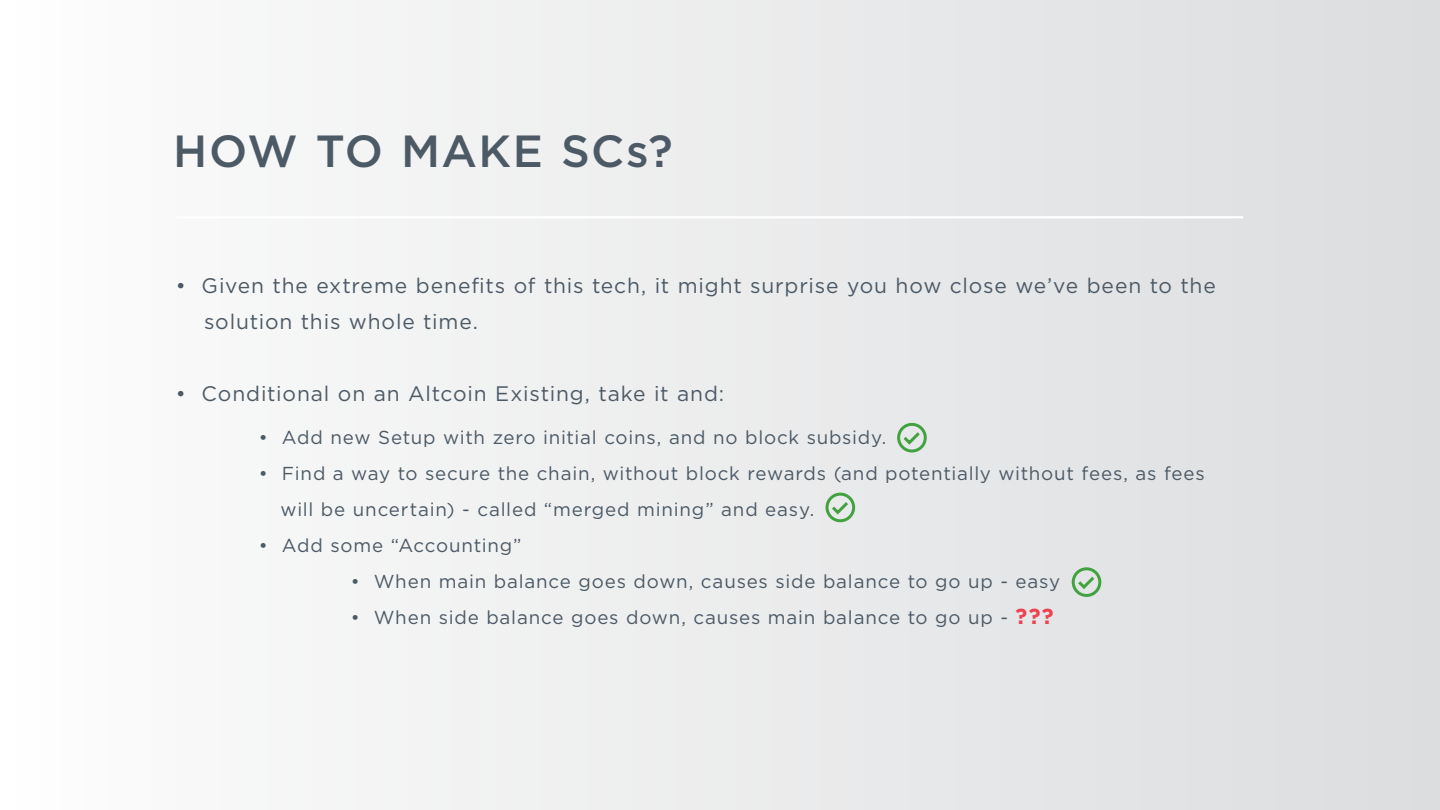
<style>
.page{position:relative;width:1440px;height:810px;background:#fff}
.page>*{position:absolute;margin:0;border:0;box-sizing:border-box;transform-origin:0 0}
.t1{font:500 45px "Gotham";letter-spacing:.03em;color:#4c5a66}
.t2{font:21px/36px "Gotham";letter-spacing:.04em;color:#4c5a66}
.t3{font:18.75px/36px "Gotham";letter-spacing:.04em;color:#4c5a66}
.s1{font-weight:700;font-size:21.75px;color:#ef4252}
</style>
<div class="page">
<div style="left:0;top:1px;width:1440px;height:809px;background:linear-gradient(to right,#fdfdfd,#dbddde)"></div>
<hr style="left:177px;top:216px;width:1066px;height:2px;background:#fff">
<div style="left:1072px;top:567px;width:29px;height:30px;border:3px solid #42a240;border-radius:50%"></div>
<svg style="left:1075px;top:574px;width:23px;height:17px"></svg>
<div style="left:826px;top:493px;width:29px;height:29px;border:3px solid #42a240;border-radius:50%"></div>
<svg style="left:829px;top:499px;width:22px;height:18px"></svg>
<div style="left:897px;top:423px;width:30px;height:30px;border:3px solid #42a240;border-radius:50%"></div>
<svg style="left:900px;top:429px;width:23px;height:18px"></svg>
<h1 class="t1" style="left:173px;top:122px;width:501px">HOW TO MAKE SCs?</h1>
<p class="t2" style="left:204px;top:267px;width:1013px;text-indent:-28px">• Given the extreme benefits of this tech, it might surprise you how close we’ve been to the solution this whole time.</p>
<p class="t2" style="left:176px;top:375px;width:550px">• Conditional on an Altcoin Existing, take it and:</p>
<p class="t3" style="left:259px;top:419px;width:629px">• Add new Setup with zero initial coins, and no block subsidy.</p>
<p class="t3" style="left:281px;top:455px;width:926px;text-indent:-22px">• Find a way to secure the chain, without block rewards (and potentially without fees, as fees will be uncertain) - called “merged mining” and easy.</p>
<p class="t3" style="left:259px;top:527px;width:264px">• Add some “Accounting”</p>
<p class="t3" style="left:351px;top:563px;width:711px">• When main balance goes down, causes side balance to go up - easy</p>
<p class="t3" style="left:351px;top:599px;width:704px">• When side balance goes down, causes main balance to go up - <span class="s1">???</span></p>
</div>
